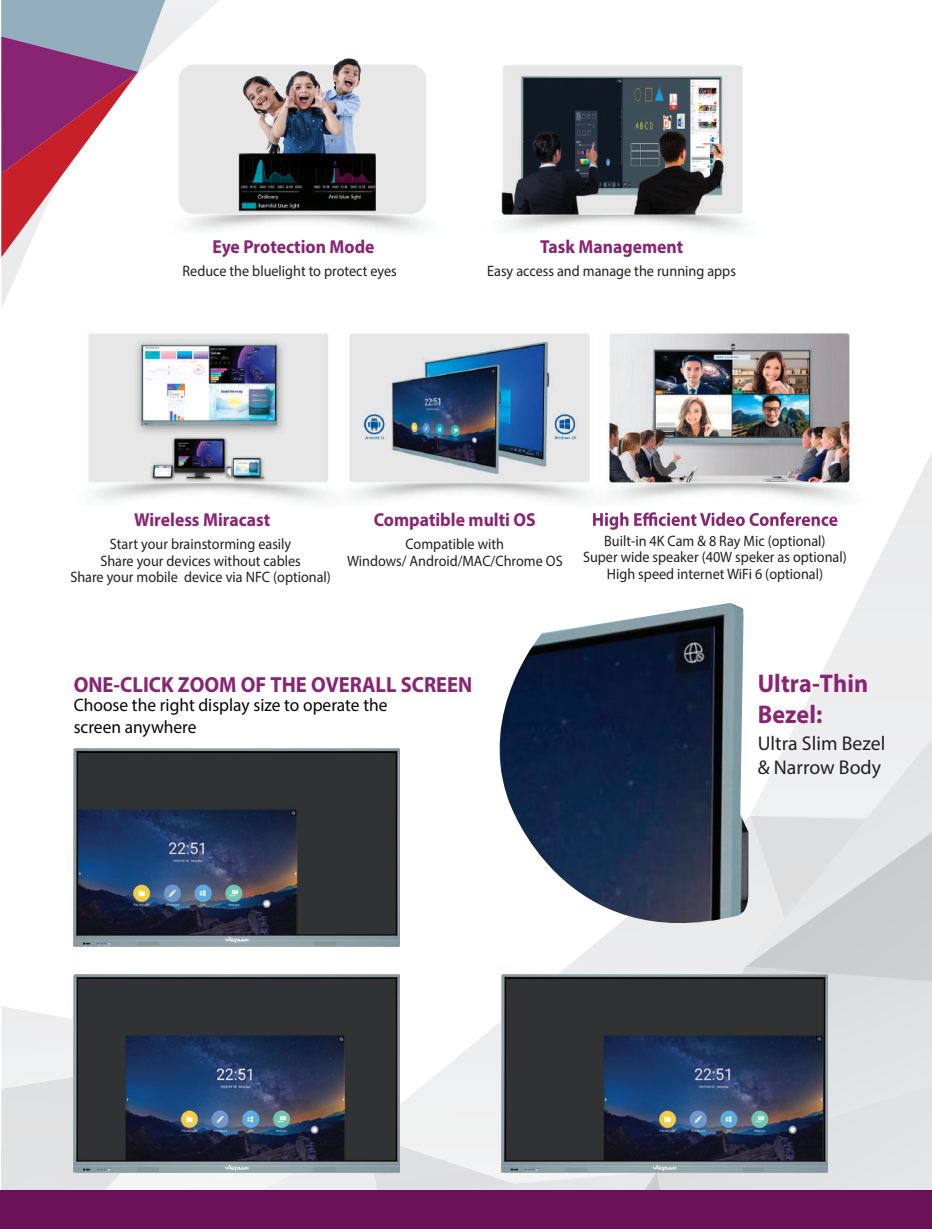
<style>
.page{position:relative;width:932px;height:1229px;background:#fff}
.page>*{position:absolute;margin:0;border:0;box-sizing:border-box;transform-origin:0 0}
.t1{font:700 25.65px/31.7px "Myriad Pro";letter-spacing:.005em;color:#892472;scale:.94 1}
.t2{font:700 21.9px "Myriad Pro";color:#892472;scale:.94 1}
.t3{font:19.95px/24px "Myriad Pro";color:#231f20}
.t4{font:700 18.75px "Myriad Pro";color:#892472;scale:.94 1}
.t5{font:18px/21.6px "Myriad Pro";color:#050504}
.t6{font:15.15px/16.5px "Myriad Pro";color:#231f20;text-align:center;scale:.94 1}
</style>
<div class="page">
<svg style="left:789px;top:453px;width:143px;height:285px"></svg>
<svg style="left:364px;top:815px;width:381px;height:189px"></svg>
<svg style="left:657px;top:966px;width:275px;height:38px;background:#dfe0e2"></svg>
<svg style="left:745px;top:738px;width:187px;height:243px;background:#dedfe1"></svg>
<svg style="left:1px;top:0;width:218px;height:308px"></svg>
<img style="left:58px;top:65px;width:824px;height:441px">
<div style="left:179px;top:234px;width:566px;height:62px;background:#fff"></div>
<svg style="left:593px;top:512px;width:244px;height:18px"></svg>
<img style="left:475px;top:603px;width:274px;height:356px">
<div style="left:167px;top:62px;width:269px;height:152px;background:#fff"></div>
<div style="left:179px;top:65px;width:247px;height:149px;background:#e6e7e6;border-radius:15px"></div>
<img style="left:212px;top:36px;width:164px;height:131px">
<img style="left:238px;top:153px;width:137px;height:58px">
<img style="left:74px;top:748px;width:325px;height:198px">
<svg style="left:225px;top:936px;width:23px;height:6px"></svg>
<img style="left:501px;top:974px;width:326px;height:30px">
<img style="left:74px;top:974px;width:325px;height:30px">
<svg style="left:1px;top:1004px;width:931px;height:224px;background:#736a7f"></svg>
<p class="t4" style="left:212px;top:234px;width:174px">Eye Protection Mode</p>
<p class="t6" style="left:182px;top:263px;width:229px">Reduce the bluelight to protect eyes</p>
<p class="t4" style="left:540px;top:234px;width:154px">Task Management</p>
<p class="t6" style="left:487px;top:263px;width:266px">Easy access and manage the running apps</p>
<p class="t4" style="left:134px;top:507px;width:146px">Wireless Miracast</p>
<p class="t6" style="left:70px;top:535px;width:279px">Start your brainstorming easily<br>Share your devices without cables<br>Share your mobile device via NFC (optional)</p>
<p class="t4" style="left:374px;top:507px;width:174px">Compatible multi OS</p>
<p class="t6" style="left:347px;top:535px;width:231px">Compatible with<br>Windows/ Android/MAC/Chrome OS</p>
<p class="t6" style="left:583px;top:532px;width:282px">Built-in 4K Cam &amp; 8 Ray Mic (optional)<br>Super wide speaker (40W speker as optional)<br>High speed internet WiFi 6 (optional)</p>
<h2 class="t2" style="left:74px;top:670px;width:425px">ONE-CLICK ZOOM OF THE OVERALL SCREEN</h2>
<p class="t5" style="left:74px;top:694px;width:315px">Choose the right display size to operate the screen anywhere</p>
<h1 class="t1" style="left:757px;top:666px;width:119px">Ultra-Thin<br>Bezel:</h1>
<h3 class="t3" style="left:757px;top:731px;width:129px">Ultra Slim Bezel &amp; Narrow Body</h3>
</div>
